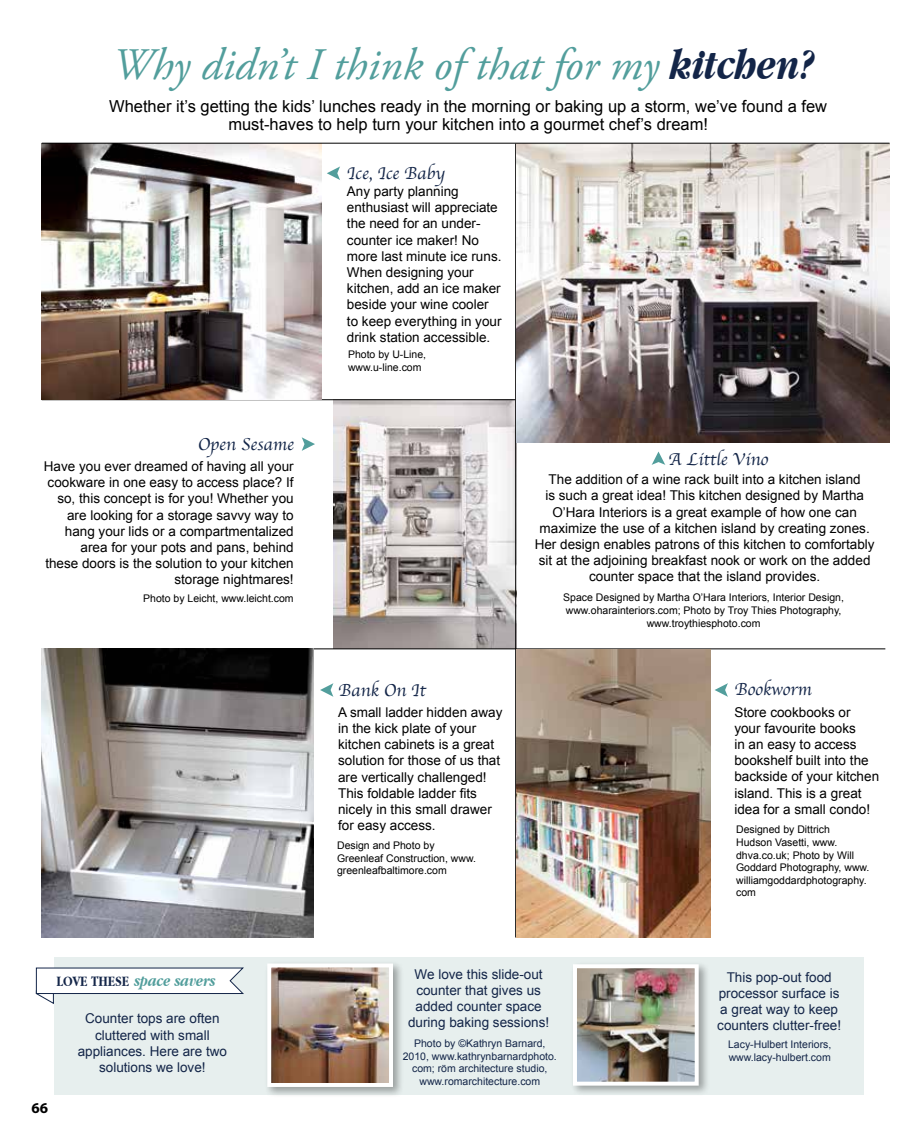
<style>
.page{position:relative;width:918px;height:1134px;background:#fff}
.page>*{position:absolute;margin:0;border:0;box-sizing:border-box;transform-origin:0 0}
.t1{font:italic 45px "Adobe Garamond Pro";color:#529e9c}
.t2{font:18px "Apple Chancery";color:#132548}
.t3{font:16.5px/18px "Arial";color:#000;text-align:center}
.t4{font:italic 700 16.5px "Apple Garamond";color:#529e9c}
.t5{font:700 15px "Myriad Pro";color:#000}
.t6{font:13.5px/16.2px "Arial";color:#000}
.t7{font:13.5px/16.2px "Arial";color:#132548;text-align:center}
.t8{font:10.5px/12.6px "Arial";color:#000}
.t9{font:10.5px/12.6px "Arial";color:#132548;text-align:center}
.s1{font-family:"Apple Garamond";font-weight:700;color:#132548}
.s2{font-style:normal;font-size:15px;color:#132548}
</style>
<div class="page">
<img style="left:333px;top:400px;width:182px;height:248px">
<hr style="left:42px;top:648px;width:843px;height:1px;background:#000">
<hr style="left:515px;top:144px;width:1px;height:794px;background:#000">
<hr style="left:42px;top:399px;width:473px;height:1px;background:#000">
<img style="left:42px;top:144px;width:280px;height:255px">
<img style="left:516px;top:144px;width:374px;height:298px">
<hr style="left:42px;top:143px;width:848px;height:1px;background:#000">
<div style="left:54px;top:957px;width:810px;height:137px;background:#e7efee"></div>
<svg style="left:36px;top:967px;width:208px;height:37px"></svg>
<div style="left:264px;top:960px;width:140px;height:138px;background:#000;opacity:.33"></div>
<img style="left:272px;top:969px;width:116px;height:113px">
<div style="left:267px;top:964px;width:126px;height:123px;border:4px solid #fff"></div>
<div style="left:570px;top:961px;width:140px;height:136px;background:#000;opacity:.33"></div>
<img style="left:578px;top:969px;width:116px;height:112px">
<div style="left:573px;top:964px;width:126px;height:122px;border:4px solid #fff"></div>
<img style="left:42px;top:648px;width:271px;height:290px">
<img style="left:516px;top:649px;width:195px;height:289px">
<svg style="left:327px;top:166px;width:13px;height:14px"></svg>
<svg style="left:651px;top:452px;width:15px;height:13px"></svg>
<svg style="left:301px;top:437px;width:14px;height:14px"></svg>
<svg style="left:320px;top:683px;width:14px;height:14px"></svg>
<svg style="left:715px;top:683px;width:13px;height:14px"></svg>
<h1 class="t1" style="left:112px;top:38px;width:703px">Why didn’t I think of that for my <span class="s1">kitchen?</span></h1>
<p class="t3" style="left:109px;top:97px;width:720px">Whether it’s getting the kids’ lunches ready in the morning or baking up a storm, we’ve found a few must-haves to help turn your kitchen into a gourmet chef’s dream!</p>
<h2 class="t2" style="left:347px;top:159px;width:100px">Ice, Ice Baby</h2>
<p class="t6" style="left:347px;top:183px;width:156px">Any party planning enthusiast will appreciate the need for an under&shy;counter ice maker! No more last minute ice runs.<br>When designing your kitchen, add an ice maker beside your wine cooler to keep everything in your drink station accessible.</p>
<h2 class="t2" style="left:198px;top:429px;width:97px">Open Sesame</h2>
<p class="t6" style="left:44px;top:458px;width:251px;text-align:right">Have you ever dreamed of having all your cookware in one easy to access place? If so, this concept is for you! Whether you are looking for a storage savvy way to hang your lids or a compartmentalized area for your pots and pans, behind<br>these doors is the solution to your kitchen storage nightmares!</p>
<p class="t8" style="left:143px;top:592px;width:152px">Photo by Leicht, www.leicht.com</p>
<p class="t8" style="left:348px;top:348px;width:80px">Photo by U-Line, www.u-line.com</p>
<h2 class="t2" style="left:338px;top:676px;width:89px">Bank On It</h2>
<p class="t6" style="left:338px;top:704px;width:166px">A small ladder hidden away in the kick plate of your kitchen cabinets is a great solution for those of us that are vertically challenged!<br>This foldable ladder fits nicely in this small drawer for easy access.</p>
<p class="t8" style="left:337px;top:839px;width:140px">Design and Photo by<br>Greenleaf Construction, www. greenleafbaltimore.com</p>
<h2 class="t2" style="left:669px;top:445px;width:101px">A Little Vino</h2>
<p class="t6" style="left:535px;top:471px;width:341px;text-align:center">The addition of a wine rack built into a kitchen island<br>is such a great idea! This kitchen designed by Martha O’Hara Interiors is a great example of how one can maximize the use of a kitchen island by creating zones.<br>Her design enables patrons of this kitchen to comfortably sit at the adjoining breakfast nook or work on the added counter space that the island provides.</p>
<p class="t8" style="left:563px;top:592px;width:282px;text-align:center">Space Designed by Martha O’Hara Interiors, Interior Design, www.oharainteriors.com; Photo by Troy Thies Photography, www.troythiesphoto.com</p>
<h2 class="t2" style="left:734px;top:675px;width:79px">Bookworm</h2>
<p class="t6" style="left:734px;top:704px;width:146px">Store cookbooks or your favourite books<br>in an easy to access bookshelf built into the backside of your kitchen island. This is a great idea for a small condo!</p>
<p class="t8" style="left:736px;top:823px;width:135px">Designed by Dittrich<br>Hudson Vasetti, www. dhva.co.uk; Photo by Will<br>Goddard Photography, www. williamgoddardphotography. com</p>
<p class="t5" style="left:32px;top:1099px;width:18px">66</p>
<p class="t4" style="left:57px;top:970px;width:161px"><span class="s2">LOVE THESE</span> space savers</p>
<p class="t7" style="left:408px;top:966px;width:143px">We love this slide-out counter that gives us added counter space during baking sessions!</p>
<p class="t9" style="left:403px;top:1037px;width:156px">Photo by ©Kathryn Barnard,<br>2010, www.kathrynbarnardphoto. com; röm architecture studio, www.romarchitecture.com</p>
<p class="t7" style="left:78px;top:1011px;width:151px">Counter tops are often cluttered with small appliances. Here are two solutions we love!</p>
<p class="t7" style="left:717px;top:969px;width:125px">This pop-out food processor surface is a great way to keep counters clutter-free!</p>
<p class="t9" style="left:728px;top:1038px;width:105px;text-align:left">Lacy-Hulbert Interiors, www.lacy-hulbert.com</p>
</div>
